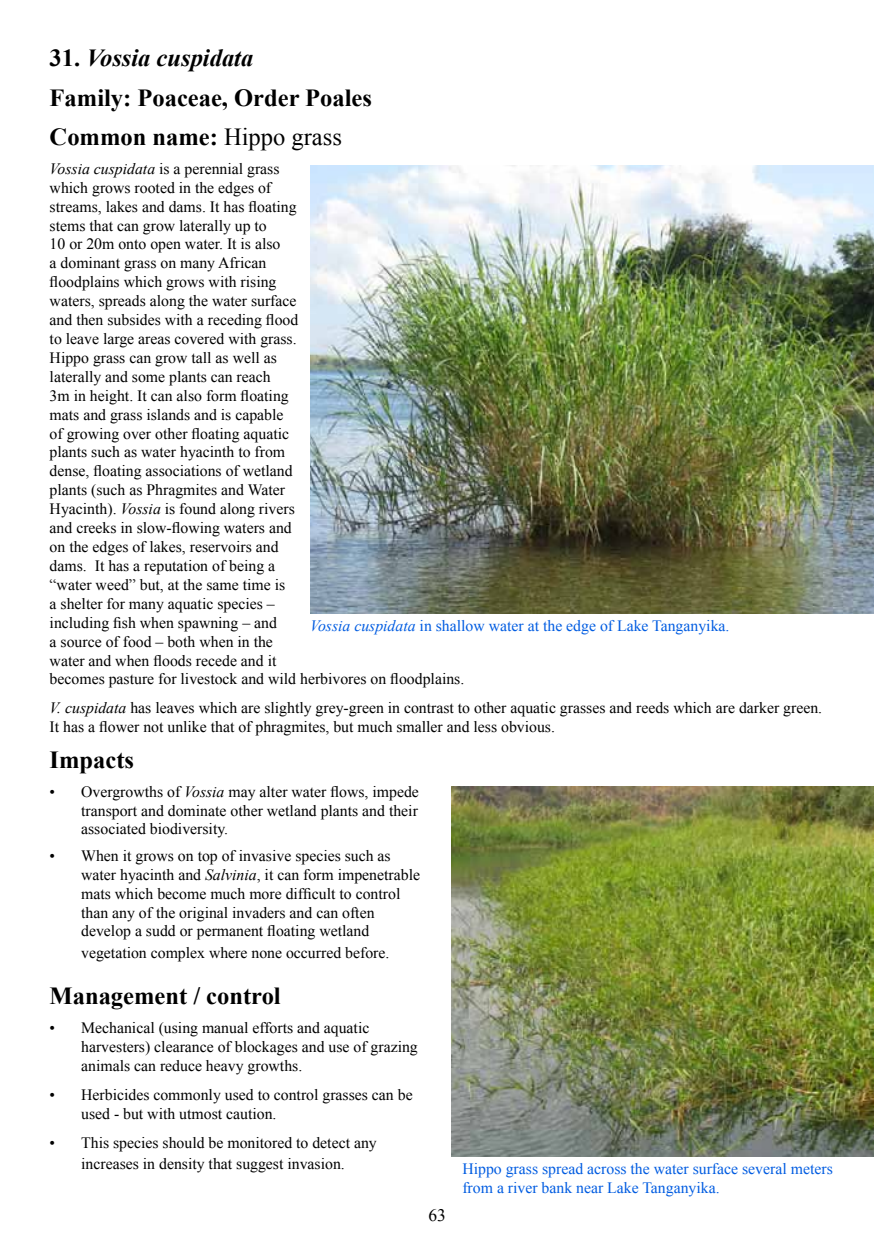
<style>
.page{position:relative;width:874px;height:1241px;background:#fff}
.page>*{position:absolute;margin:0;border:0;box-sizing:border-box;transform-origin:0 0}
.t1{font:700 24.5px/39.4px "Times New Roman";color:#000}
.t2{font:17.5px "Times New Roman";color:#000}
.t3{font:15.75px/18.9px "Times New Roman";color:#000}
.t4{font:15.75px/18.9px "Times New Roman";color:#005ce1}
.s1{font-style:italic}
.s2{font-weight:400}
</style>
<div class="page">
<img style="left:451px;top:786px;width:422px;height:371px">
<img style="left:310px;top:165px;width:563px;height:448px">
<h1 class="t1" style="left:50px;top:38px;width:324px">31. <span class="s1">Vossia cuspidata<br></span>Family: Poaceae, Order Poales<br>Common name: <span class="s2">Hippo grass</span></h1>
<p class="t3" style="left:50px;top:159px;width:416px"><span class="s1">Vossia cuspidata</span> is a perennial grass<br>which grows rooted in the edges of<br>streams, lakes and dams. It has floating<br>stems that can grow laterally up to<br>10 or 20m onto open water. It is also<br>a dominant grass on many African<br>floodplains which grows with rising<br>waters, spreads along the water surface<br>and then subsides with a receding flood<br>to leave large areas covered with grass.<br>Hippo grass can grow tall as well as<br>laterally and some plants can reach<br>3m in height. It can also form floating<br>mats and grass islands and is capable<br>of growing over other floating aquatic<br>plants such as water hyacinth to from<br>dense, floating associations of wetland<br>plants (such as Phragmites and Water<br>Hyacinth). <span class="s1">Vossia</span> is found along rivers<br>and creeks in slow-flowing waters and<br>on the edges of lakes, reservoirs and<br>dams. It has a reputation of being a<br>“water weed” but, at the same time is<br>a shelter for many aquatic species –<br>including fish when spawning – and<br>a source of food – both when in the<br>water and when floods recede and it<br>becomes pasture for livestock and wild herbivores on floodplains.</p>
<p class="t3" style="left:50px;top:698px;width:773px"><span class="s1">V. cuspidata</span> has leaves which are slightly grey-green in contrast to other aquatic grasses and reeds which are darker green.<br>It has a flower not unlike that of phragmites, but much smaller and less obvious.</p>
<p class="t4" style="left:310px;top:615px;width:420px"><span class="s1">Vossia cuspidata</span> in shallow water at the edge of Lake Tanganyika.</p>
<h1 class="t1" style="left:50px;top:739px;width:86px">Impacts</h1>
<p class="t3" style="left:81px;top:781px;width:339px;text-align:justify;text-indent:-32px">• Overgrowths of <span class="s1">Vossia</span> may alter water flows, impede transport and dominate other wetland plants and their associated biodiversity.</p>
<p class="t3" style="left:81px;top:845px;width:340px;text-indent:-32px">• When it grows on top of invasive species such as water hyacinth and <span class="s1">Salvinia</span>, it can form impenetrable mats which become much more difficult to control than any of the original invaders and can often develop a sudd or permanent floating wetland</p>
<p class="t3" style="left:81px;top:942px;width:309px">vegetation complex where none occurred before.</p>
<h1 class="t1" style="left:50px;top:975px;width:232px">Management / control</h1>
<p class="t3" style="left:81px;top:1017px;width:338px;text-indent:-32px">• Mechanical (using manual efforts and aquatic harvesters) clearance of blockages and use of grazing animals can reduce heavy growths.</p>
<p class="t3" style="left:81px;top:1084px;width:333px;text-indent:-32px">• Herbicides commonly used to control grasses can be used - but with utmost caution.</p>
<p class="t3" style="left:50px;top:1131px;width:328px;line-height:21px;text-align:center">• This species should be monitored to detect any increases in density that suggest invasion.</p>
<p class="t2" style="left:428px;top:1202px;width:19px">63</p>
<p class="t4" style="left:462px;top:1158px;width:371px">Hippo grass spread across the water surface several meters from a river bank near Lake Tanganyika.</p>
</div>
